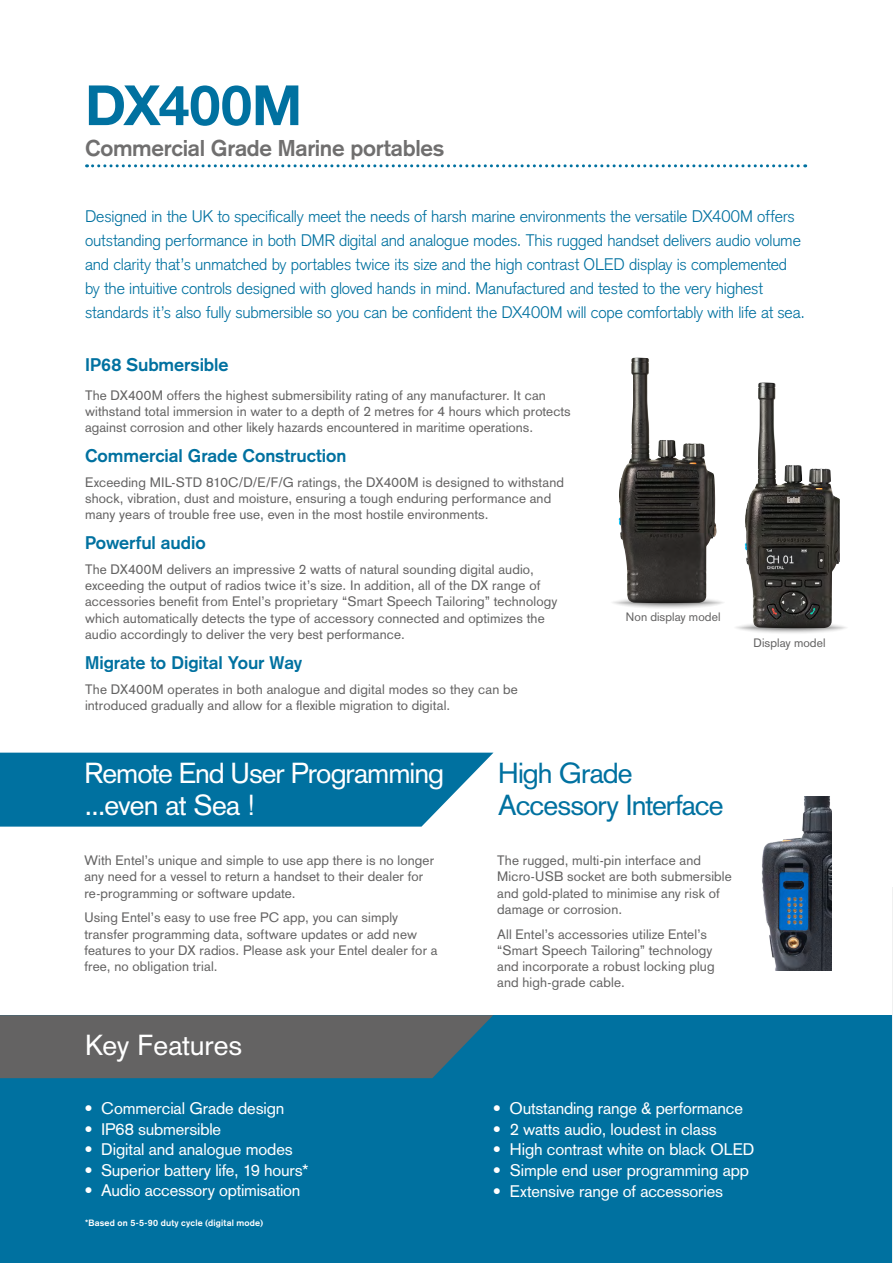
<style>
.page{position:relative;width:893px;height:1263px;background:#fff}
.page>*{position:absolute;margin:0;border:0;box-sizing:border-box;transform-origin:0 0}
.t1{font:700 55.5px "Helvetica Neue";color:#0071a0}
.t2{font:28.5px/31.5px "Akzidenz Grotesk";letter-spacing:-.035em;color:#fff}
.t3{font:28.5px/31.5px "Akzidenz Grotesk";letter-spacing:-.035em;color:#0071a0}
.t4{font:28.5px "Akzidenz Grotesk";letter-spacing:-.01em;color:#fff}
.t5{font:700 22.5px "Akzidenz Grotesk";letter-spacing:-.015em;color:#706f6f}
.t6{font:700 18px "Akzidenz Grotesk";letter-spacing:-.005em;color:#0071a0}
.t7{font:300 16.5px/24px "Akzidenz Grotesk";letter-spacing:-.01em;color:#0071a0}
.t8{font:16.5px "Akzidenz Grotesk";letter-spacing:-.01em;color:#fff}
.t9{font:13.5px/16.2px "Akzidenz Grotesk";letter-spacing:.01em;color:#646363}
.t10{font:12px "Akzidenz Grotesk";letter-spacing:.005em;color:#646363}
.t11{font:700 9px "Akzidenz Grotesk";letter-spacing:.02em;color:#fff}
</style>
<div class="page">
<div style="left:0;top:1015px;width:893px;height:248px;background:#0071a0"></div>
<svg style="left:0;top:1015px;width:493px;height:63px;background:#5d6366"></svg>
<svg style="left:87px;top:164px;width:719px;height:3px"></svg>
<img style="left:761px;top:796px;width:71px;height:175px">
<svg style="left:0;top:753px;width:493px;height:74px;background:#137ba7"></svg>
<img style="left:618px;top:358px;width:98px;height:239px">
<svg style="left:610px;top:595px;width:115px;height:14px"></svg>
<img style="left:744px;top:383px;width:96px;height:239px">
<svg style="left:733px;top:620px;width:116px;height:15px"></svg>
<h1 class="t1" style="left:85px;top:62px;width:219px">DX400M</h1>
<h3 class="t5" style="left:85px;top:135px;width:361px">Commercial Grade Marine portables</h3>
<p class="t7" style="left:85px;top:205px;width:721px">Designed in the UK to specifically meet the needs of harsh marine environments the versatile DX400M offers outstanding performance in both DMR digital and analogue modes. This rugged handset delivers audio volume and clarity that’s unmatched by portables twice its size and the high contrast OLED display is complemented by the intuitive controls designed with gloved hands in mind. Manufactured and tested to the very highest standards it’s also fully submersible so you can be confident the DX400M will cope comfortably with life at sea.</p>
<h3 class="t6" style="left:85px;top:354px;width:145px">IP68 Submersible</h3>
<p class="t9" style="left:85px;top:387px;width:487px">The DX400M offers the highest submersibility rating of any manufacturer. It can withstand total immersion in water to a depth of 2 metres for 4 hours which protects against corrosion and other likely hazards encountered in maritime operations.</p>
<h3 class="t6" style="left:85px;top:445px;width:263px">Commercial Grade Construction</h3>
<p class="t9" style="left:85px;top:474px;width:480px">Exceeding MIL-STD 810C/D/E/F/G ratings, the DX400M is designed to withstand shock, vibration, dust and moisture, ensuring a tough enduring performance and many years of trouble free use, even in the most hostile environments.</p>
<h3 class="t6" style="left:85px;top:532px;width:122px">Powerful audio</h3>
<p class="t9" style="left:85px;top:561px;width:474px">The DX400M delivers an impressive 2 watts of natural sounding digital audio, exceeding the output of radios twice it’s size. In addition, all of the DX range of accessories benefit from Entel’s proprietary “Smart Speech Tailoring” technology which automatically detects the type of accessory connected and optimizes the audio accordingly to deliver the very best performance.</p>
<h3 class="t6" style="left:85px;top:652px;width:219px">Migrate to Digital Your Way</h3>
<p class="t9" style="left:85px;top:681px;width:434px">The DX400M operates in both analogue and digital modes so they can be introduced gradually and allow for a flexible migration to digital.</p>
<p class="t10" style="left:626px;top:609px;width:96px">Non display model</p>
<h2 class="t2" style="left:85px;top:757px;width:361px">Remote End User Programming ...even at Sea !</h2>
<p class="t9" style="left:84px;top:852px;width:351px">With Entel’s unique and simple to use app there is no longer any need for a vessel to return a handset to their dealer for re-programming or software update.</p>
<p class="t9" style="left:84px;top:909px;width:355px">Using Entel’s easy to use free PC app, you can simply transfer programming data, software updates or add new features to your DX radios. Please ask your Entel dealer for a free, no obligation trial.</p>
<h2 class="t4" style="left:85px;top:1029px;width:159px">Key Features</h2>
<h2 class="t3" style="left:498px;top:757px;width:227px">High Grade<br>Accessory Interface</h2>
<p class="t9" style="left:497px;top:852px;width:236px">The rugged, multi-pin interface and Micro-USB socket are both submersible and gold-plated to minimise any risk of damage or corrosion.</p>
<p class="t9" style="left:497px;top:926px;width:219px">All Entel’s accessories utilize Entel’s “Smart Speech Tailoring” technology and incorporate a robust locking plug and high-grade cable.</p>
<p class="t10" style="left:753px;top:635px;width:73px">Display model</p>
<p class="t8" style="left:84px;top:1099px;width:202px">• Commercial Grade design</p>
<p class="t8" style="left:84px;top:1119px;width:138px">• IP68 submersible</p>
<p class="t8" style="left:84px;top:1140px;width:210px">• Digital and analogue modes</p>
<p class="t8" style="left:84px;top:1160px;width:226px">• Superior battery life, 19 hours*</p>
<p class="t8" style="left:84px;top:1181px;width:218px">• Audio accessory optimisation</p>
<p class="t11" style="left:85px;top:1218px;width:180px">*Based on 5-5-90 duty cycle (digital mode)</p>
<p class="t8" style="left:493px;top:1099px;width:251px">• Outstanding range &amp; performance</p>
<p class="t8" style="left:493px;top:1119px;width:225px">• 2 watts audio, loudest in class</p>
<p class="t8" style="left:493px;top:1140px;width:263px">• High contrast white on black OLED</p>
<p class="t8" style="left:493px;top:1160px;width:258px">• Simple end user programming app</p>
<p class="t8" style="left:493px;top:1181px;width:232px">• Extensive range of accessories</p>
</div>
